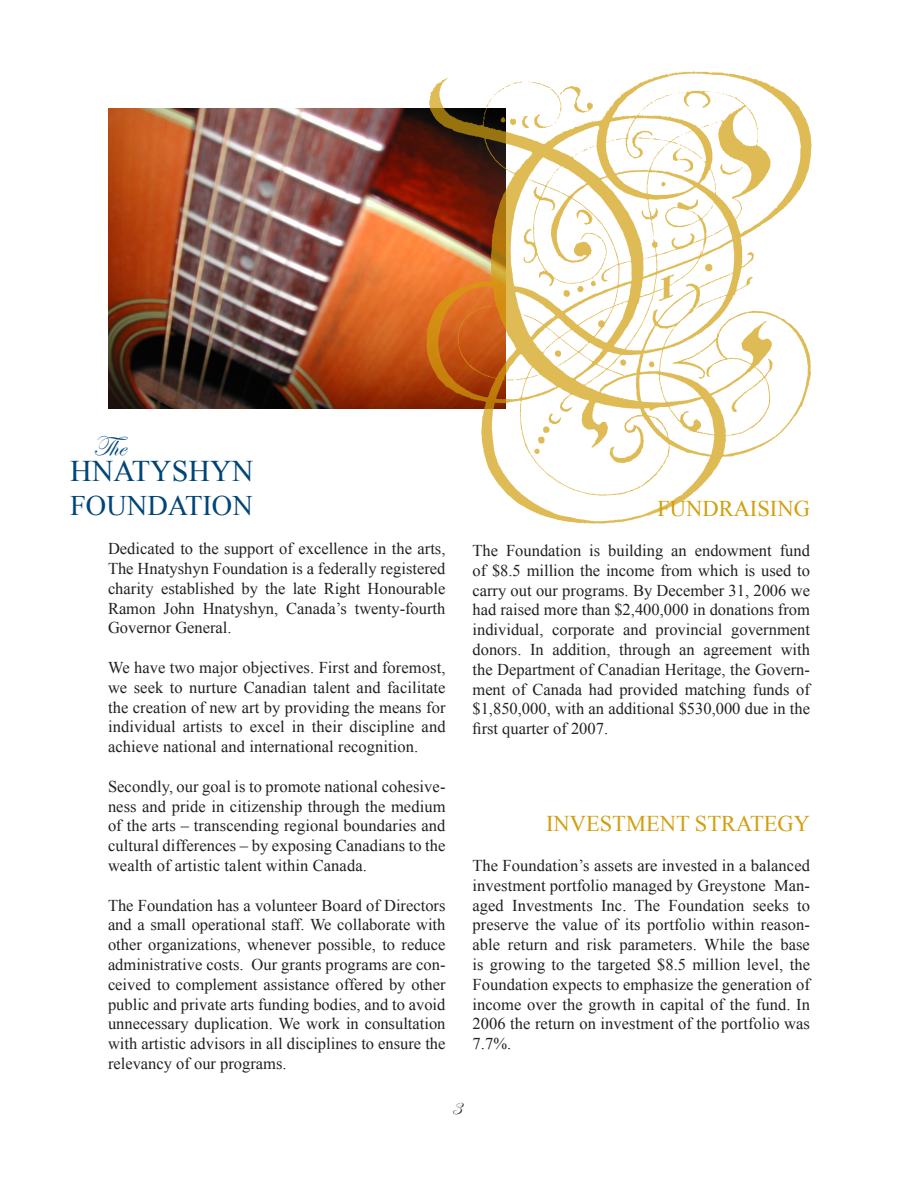
<style>
.page{position:relative;width:918px;height:1188px;background:#fff}
.page>*{position:absolute;margin:0;border:0;box-sizing:border-box;transform-origin:0 0}
.t1{font:30px "Times New Roman";color:#004577}
.t2{font:28.5px "Edwardian Script ITC";color:#004577}
.t3{font:28.35px "Times New Roman";color:#004577}
.t4{font:22.5px "Times New Roman";color:#d29f0d}
.t5{font:21px "Edwardian Script ITC";color:#231f20}
.t6{font:16.5px/19.8px "Times New Roman";letter-spacing:.005em;color:#231f20;text-align:justify}
</style>
<div class="page">
<img style="left:108px;top:108px;width:317px;height:300px">
<img style="left:425px;top:71px;width:387px;height:452px">
<h2 class="t2" style="left:93px;top:431px;width:37px">Th e</h2>
<h1 class="t1" style="left:70px;top:451px;width:185px">HNATYSHYN</h1>
<h3 class="t3" style="left:70px;top:486px;width:184px">FOUNDATION</h3>
<p class="t6" style="left:108px;top:539px;width:339px">Dedicated to the support of excellence in the arts, The Hnatyshyn Foundation is a federally registered charity established by the late Right Honourable Ramon John Hnatyshyn, Canada’s twenty-fourth Governor General.</p>
<p class="t6" style="left:108px;top:657px;width:339px">We have two major objectives. First and foremost, we seek to nurture Canadian talent and facilitate the creation of new art by providing the means for individual artists to excel in their discipline and achieve national and international recognition.</p>
<p class="t6" style="left:108px;top:776px;width:339px">Secondly, our goal is to promote national cohesive&shy;ness and pride in citizenship through the medium of the arts – transcending regional boundaries and cultural differences – by exposing Canadians to the wealth of artistic talent within Canada.</p>
<p class="t6" style="left:108px;top:895px;width:339px">The Foundation has a volunteer Board of Directors and a small operational staff. We collaborate with other organizations, whenever possible, to reduce administrative costs. Our grants programs are con&shy;ceived to complement assistance offered by other public and private arts funding bodies, and to avoid unnecessary duplication. We work in consultation with artistic advisors in all disciplines to ensure the relevancy of our programs.</p>
<h3 class="t4" style="left:657px;top:494px;width:154px">FUNDRAISING</h3>
<p class="t6" style="left:472px;top:540px;width:339px">The Foundation is building an endowment fund of $8.5 million the income from which is used to carry out our programs. By December 31, 2006 we had raised more than $2,400,000 in donations from individual, corporate and provincial government donors. In addition, through an agreement with the Department of Canadian Heritage, the Govern&shy;ment of Canada had provided matching funds of $1,850,000, with an additional $530,000 due in the first quarter of 2007.</p>
<h3 class="t4" style="left:546px;top:809px;width:265px">INVESTMENT STRATEGY</h3>
<p class="t6" style="left:472px;top:855px;width:339px">The Foundation’s assets are invested in a balanced investment portfolio managed by Greystone Man&shy;aged Investments Inc. The Foundation seeks to preserve the value of its portfolio within reason&shy;able return and risk parameters. While the base is growing to the targeted $8.5 million level, the Foundation expects to emphasize the generation of income over the growth in capital of the fund. In 2006 the return on investment of the portfolio was 7.7%.</p>
<p class="t5" style="left:451px;top:1096px;width:12px">3</p>
</div>
